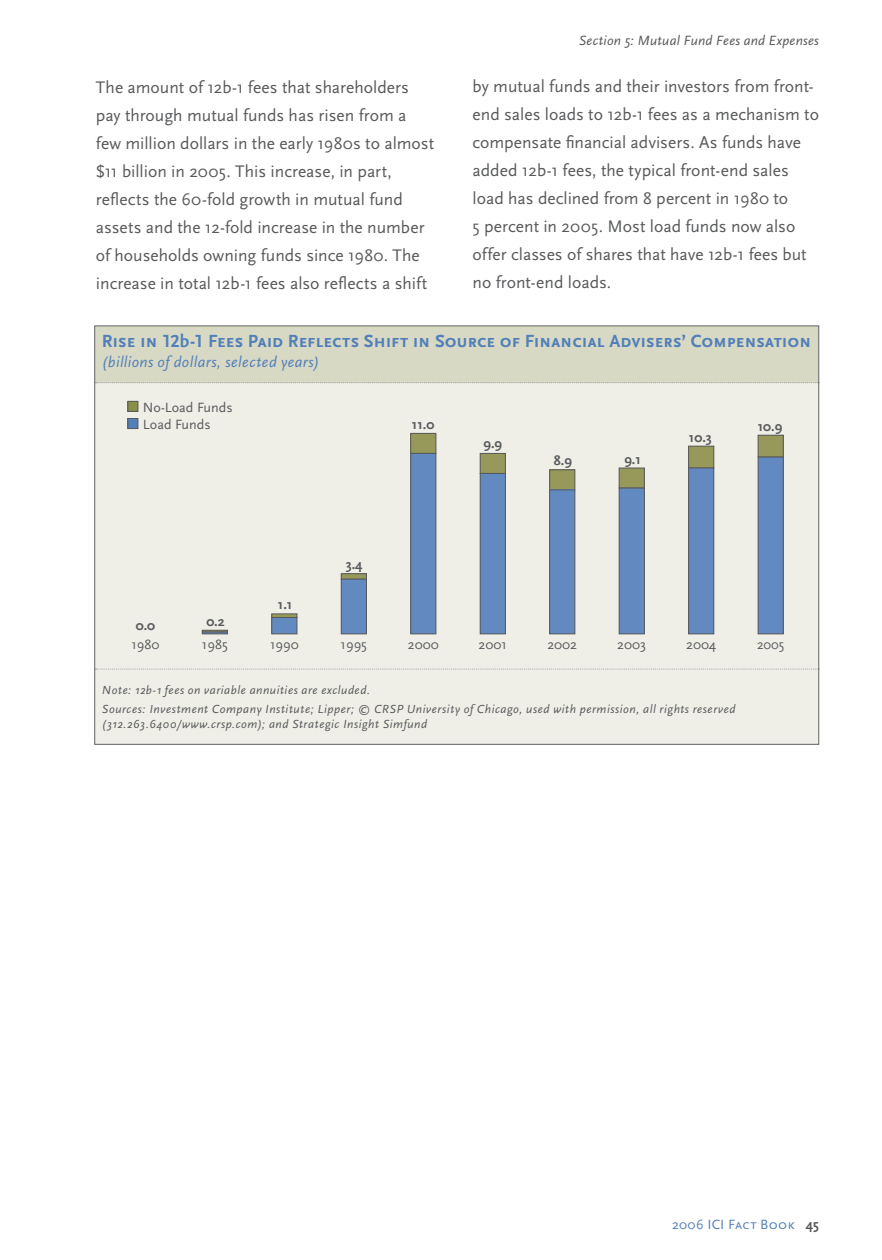
<style>
.page{position:relative;width:882px;height:1260px;background:#fff}
.page>*{position:absolute;margin:0;border:0;box-sizing:border-box;transform-origin:0 0}
.t1{font:700 18.38px "Scala Sans Caps";color:#517fb9}
.t2{font:17.5px/28px "Scala Sans";color:#58595b}
.t3{font:italic 15.75px "Scala Sans";letter-spacing:.02em;color:#517fb9}
.t4{font:14px/17.5px "Scala Sans";color:#58595b}
.t5{font:italic 14px "Scala Sans";letter-spacing:.015em;color:#58595b}
.t6{font:700 14px "Scala Sans";color:#58595b}
.t7{font:14px "Scala Sans Caps";letter-spacing:.01em;color:#517fb9}
.t8{font:14px "Scala Sans";color:#58595b;scale:.95 1}
.t9{font:italic 12.25px/18.6px "Scala Sans";letter-spacing:.045em;color:#58595b}
.s1{font-family:"Scala Sans"}
.s2{font-family:"Scala Sans";font-weight:700;color:#58595b}
</style>
<div class="page">
<div style="left:95px;top:326px;width:724px;height:418px;background:#efefe8"></div>
<div style="left:95px;top:326px;width:724px;height:57px;background:#d8d9c4"></div>
<svg style="left:96px;top:382px;width:721px;height:1px"></svg>
<svg style="left:96px;top:669px;width:721px;height:1px"></svg>
<div style="left:128px;top:401px;width:10px;height:10px;background:#8a8f48"></div>
<div style="left:127px;top:401px;width:11px;height:11px;border:1px solid #58595b"></div>
<div style="left:128px;top:418px;width:10px;height:11px;background:#517fb9"></div>
<div style="left:127px;top:418px;width:11px;height:11px;border:1px solid #58595b"></div>
<div style="left:202px;top:630px;width:26px;height:3px;border:1px solid #58595b"></div>
<hr style="left:272px;top:614px;width:25px;height:3px;background:#96995a">
<div style="left:271px;top:613px;width:26px;height:5px;border:1px solid #58595b"></div>
<div style="left:341px;top:574px;width:25px;height:5px;background:#96995a"></div>
<div style="left:341px;top:573px;width:26px;height:7px;border:1px solid #58595b"></div>
<div style="left:411px;top:433px;width:25px;height:20px;background:#96995a"></div>
<div style="left:410px;top:433px;width:26px;height:21px;border:1px solid #58595b"></div>
<div style="left:480px;top:453px;width:25px;height:20px;background:#96995a"></div>
<div style="left:480px;top:453px;width:26px;height:21px;border:1px solid #58595b"></div>
<div style="left:550px;top:470px;width:25px;height:20px;background:#96995a"></div>
<div style="left:549px;top:469px;width:26px;height:21px;border:1px solid #58595b"></div>
<div style="left:619px;top:468px;width:25px;height:20px;background:#96995a"></div>
<div style="left:619px;top:468px;width:26px;height:21px;border:1px solid #58595b"></div>
<div style="left:689px;top:446px;width:25px;height:22px;background:#96995a"></div>
<div style="left:688px;top:446px;width:26px;height:22px;border:1px solid #58595b"></div>
<div style="left:758px;top:435px;width:25px;height:22px;background:#96995a"></div>
<div style="left:758px;top:435px;width:26px;height:23px;border:1px solid #58595b"></div>
<div style="left:202px;top:632px;width:26px;height:2px;border:1px solid #58595b"></div>
<div style="left:272px;top:617px;width:25px;height:17px;background:#638ac0"></div>
<div style="left:271px;top:617px;width:26px;height:17px;border:1px solid #58595b"></div>
<div style="left:341px;top:579px;width:25px;height:55px;background:#638ac0"></div>
<div style="left:341px;top:579px;width:26px;height:55px;border:1px solid #58595b"></div>
<div style="left:411px;top:453px;width:25px;height:181px;background:#638ac0"></div>
<div style="left:410px;top:453px;width:26px;height:181px;border:1px solid #58595b"></div>
<div style="left:480px;top:473px;width:25px;height:161px;background:#638ac0"></div>
<div style="left:480px;top:473px;width:26px;height:161px;border:1px solid #58595b"></div>
<div style="left:550px;top:490px;width:25px;height:144px;background:#638ac0"></div>
<div style="left:549px;top:489px;width:26px;height:145px;border:1px solid #58595b"></div>
<div style="left:619px;top:488px;width:25px;height:146px;background:#638ac0"></div>
<div style="left:619px;top:488px;width:26px;height:146px;border:1px solid #58595b"></div>
<div style="left:689px;top:468px;width:25px;height:166px;background:#638ac0"></div>
<div style="left:688px;top:468px;width:26px;height:166px;border:1px solid #58595b"></div>
<div style="left:758px;top:457px;width:25px;height:177px;background:#638ac0"></div>
<div style="left:758px;top:457px;width:26px;height:177px;border:1px solid #58595b"></div>
<p class="t5" style="left:579px;top:35px;width:242px">Section 5: Mutual Fund Fees and Expenses</p>
<p class="t2" style="left:96px;top:75px;width:340px">The amount of 12b-1 fees that shareholders pay through mutual funds has risen from a few million dollars in the early 1980s to almost $11 billion in 2005. This increase, in part, reflects the 60-fold growth in mutual fund assets and the 12-fold increase in the number of households owning funds since 1980. The increase in total 12b-1 fees also reflects a shift</p>
<p class="t2" style="left:473px;top:74px;width:348px">by mutual funds and their investors from front&shy;end sales loads to 12b-1 fees as a mechanism to compensate financial advisers. As funds have added 12b-1 fees, the typical front-end sales load has declined from 8 percent in 1980 to<br>5 percent in 2005. Most load funds now also offer classes of shares that have 12b-1 fees but no front-end loads.</p>
<p class="t1" style="left:102px;top:330px;width:711px">Rise in 12<span class="s1">b</span>-1 Fees Paid Reflects Shift in Source of Financial Advisers’ Compensation</p>
<p class="t3" style="left:102px;top:355px;width:219px">(billions of dollars, selected years)</p>
<p class="t4" style="left:143px;top:400px;width:91px">No-Load Funds<br>Load Funds</p>
<p class="t6" style="left:412px;top:419px;width:24px">11.0</p>
<p class="t6" style="left:758px;top:421px;width:26px">10.9</p>
<p class="t6" style="left:689px;top:432px;width:24px">10.3</p>
<p class="t6" style="left:483px;top:438px;width:20px">9.9</p>
<p class="t6" style="left:136px;top:620px;width:21px">0.0</p>
<p class="t6" style="left:206px;top:616px;width:20px">0.2</p>
<p class="t6" style="left:278px;top:599px;width:16px">1.1</p>
<p class="t6" style="left:346px;top:559px;width:18px">3.4</p>
<p class="t6" style="left:554px;top:455px;width:20px">8.9</p>
<p class="t6" style="left:624px;top:454px;width:18px">9.1</p>
<p class="t4" style="left:131px;top:637px;width:30px">1980</p>
<p class="t4" style="left:202px;top:637px;width:27px">1985</p>
<p class="t4" style="left:270px;top:637px;width:30px">1990</p>
<p class="t4" style="left:341px;top:637px;width:28px">1995</p>
<p class="t4" style="left:408px;top:637px;width:32px">2000</p>
<p class="t4" style="left:479px;top:637px;width:30px">2001</p>
<p class="t4" style="left:547px;top:637px;width:31px">2002</p>
<p class="t4" style="left:617px;top:637px;width:30px">2003</p>
<p class="t4" style="left:686px;top:637px;width:32px">2004</p>
<p class="t8" style="left:757px;top:639px;width:30px">2005</p>
<p class="t9" style="left:102px;top:682px;width:635px">Note: 12b-1 fees on variable annuities are excluded.<br>Sources: Investment Company Institute; Lipper; © CRSP University of Chicago, used with permission, all rights reserved</p>
<p class="t9" style="left:102px;top:716px;width:327px">(312.263.6400/www.crsp.com); and Strategic Insight Simfund</p>
<p class="t7" style="left:672px;top:1215px;width:148px">2006 ICI Fact Book <span class="s2">45</span></p>
</div>
